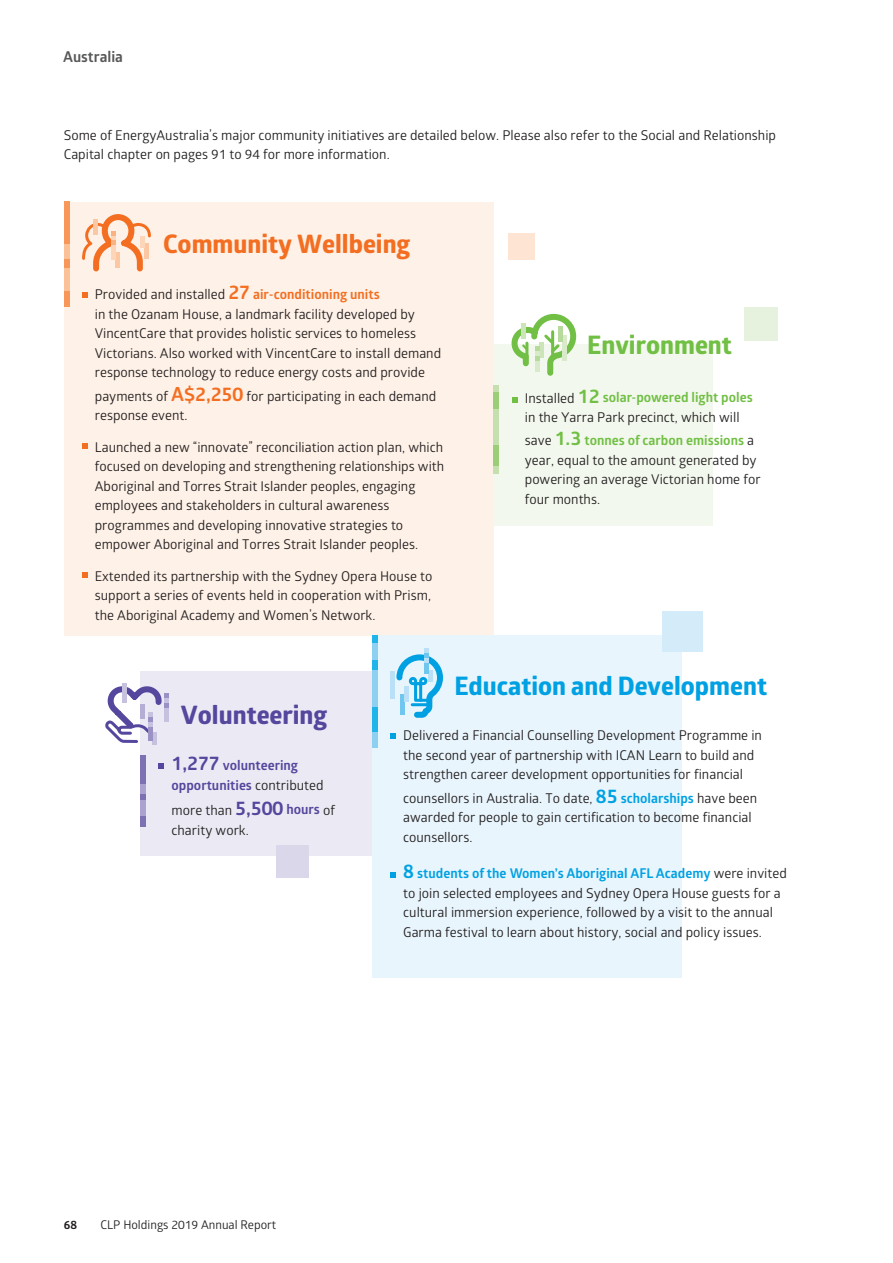
<style>
.page{position:relative;width:893px;height:1263px;background:#fff}
.page>*{position:absolute;margin:0;border:0;box-sizing:border-box;transform-origin:0 0}
.t1{font:700 25.5px "Globerx";color:#00a1e3}
.t2{font:700 25.5px "Globerx";color:#f36e21}
.t3{font:700 25.5px "Globerx";color:#54479d}
.t4{font:700 25.5px "Globerx";color:#71bf44}
.t5{font:700 15px "Glober";color:#57585a}
.t6{font:13.5px/19.5px "Glober";color:#231f20}
.t7{font:700 13.5px/20.1px "Glober";color:#54479d}
.t8{font:12px "Glober";color:#231f20}
.t9{font:700 12px "Glober";color:#231f20}
.s1{font-weight:700;font-size:19.5px;color:#f36e21}
.s2{font-weight:700;color:#f36e21}
.s3{font-weight:700;font-size:19.5px;color:#71bf44}
.s4{font-weight:700;color:#71bf44}
.s5{font-size:19.5px}
.s6{font-weight:400;color:#231f20}
.s7{font-weight:700;font-size:19.5px;color:#54479d}
.s8{font-weight:700;color:#54479d}
.s9{font-weight:700;font-size:19.5px;color:#00a1e3}
.s10{font-weight:700;color:#00a1e3}
</style>
<div class="page">
<div style="left:64px;top:202px;width:429px;height:433px;background:#fef1e7"></div>
<div style="left:64px;top:202px;width:6px;height:105px;background:#f7975a"></div>
<div style="left:64px;top:245px;width:6px;height:14px;background:#fbc197"></div>
<div style="left:64px;top:268px;width:6px;height:22px;background:#fbc197"></div>
<svg style="left:82px;top:214px;width:69px;height:58px"></svg>
<hr style="left:145px;top:242px;width:4px;height:16px;background:#fcc8a3">
<hr style="left:141px;top:237px;width:4px;height:11px;background:#fdd6ba">
<div style="left:508px;top:234px;width:26px;height:26px;background:#fee5d3"></div>
<div style="left:493px;top:344px;width:220px;height:181px;background:#f2f8ed"></div>
<div style="left:493px;top:385px;width:6px;height:88px;background:#9cce77"></div>
<div style="left:493px;top:466px;width:6px;height:7px;background:#c5e0ae"></div>
<svg style="left:493px;top:385px;width:6px;height:6px"></svg>
<div style="left:493px;top:409px;width:6px;height:36px;background:#c5e0ae"></div>
<div style="left:744px;top:308px;width:33px;height:33px;background:#e7f2de"></div>
<svg style="left:511px;top:313px;width:66px;height:63px"></svg>
<hr style="left:562px;top:336px;width:4px;height:25px;background:#d9eaca">
<hr style="left:558px;top:326px;width:4px;height:16px;background:#b6da9b">
<svg style="left:512px;top:397px;width:5px;height:5px"></svg>
<div style="left:140px;top:671px;width:232px;height:185px;background:#ebeaf4"></div>
<div style="left:276px;top:845px;width:33px;height:32px;background:#dbd7eb"></div>
<div style="left:140px;top:755px;width:6px;height:71px;background:#7d71b4"></div>
<div style="left:140px;top:784px;width:6px;height:10px;background:#aba2cf"></div>
<div style="left:140px;top:800px;width:6px;height:15px;background:#aba2cf"></div>
<svg style="left:105px;top:683px;width:63px;height:62px"></svg>
<svg style="left:159px;top:763px;width:5px;height:5px"></svg>
<svg style="left:82px;top:292px;width:5px;height:5px"></svg>
<svg style="left:82px;top:444px;width:5px;height:5px"></svg>
<svg style="left:82px;top:573px;width:5px;height:5px"></svg>
<div style="left:372px;top:635px;width:310px;height:343px;background:#e8f5fc"></div>
<div style="left:662px;top:611px;width:41px;height:41px;background:#d4ecf9"></div>
<div style="left:372px;top:635px;width:6px;height:112px;background:#1fb5ea"></div>
<div style="left:372px;top:643px;width:6px;height:16px;background:#8ed0f2"></div>
<div style="left:372px;top:670px;width:6px;height:37px;background:#8ed0f2"></div>
<div style="left:372px;top:732px;width:6px;height:15px;background:#8ed0f2"></div>
<hr style="left:390px;top:671px;width:4px;height:28px;background:#b9e0f6">
<svg style="left:394px;top:648px;width:49px;height:70px"></svg>
<svg style="left:390px;top:734px;width:5px;height:5px"></svg>
<svg style="left:390px;top:873px;width:5px;height:5px"></svg>
<p class="t5" style="left:63px;top:46px;width:61px">Australia</p>
<p class="t6" style="left:64px;top:124px;width:714px">Some of EnergyAustralia’s major community initiatives are detailed below. Please also refer to the Social and Relationship<br>Capital chapter on pages 91 to 94 for more information.</p>
<h1 class="t2" style="left:163px;top:226px;width:249px">Community Wellbeing</h1>
<p class="t6" style="left:95px;top:284px;width:348px">Provided and installed <span class="s1">27</span> <span class="s2">air-conditioning units<br></span>in the Ozanam House, a landmark facility developed by VincentCare that provides holistic services to homeless Victorians. Also worked with VincentCare to install demand response technology to reduce energy costs and provide</p>
<p class="t6" style="left:95px;top:386px;width:343px">payments of <span class="s1">A$2,250</span> for participating in each demand response event.</p>
<p class="t6" style="left:95px;top:436px;width:351px">Launched a new “innovate” reconciliation action plan, which focused on developing and strengthening relationships with Aboriginal and Torres Strait Islander peoples, engaging employees and stakeholders in cultural awareness programmes and developing innovative strategies to empower Aboriginal and Torres Strait Islander peoples.</p>
<p class="t6" style="left:95px;top:565px;width:339px;text-align:justify">Extended its partnership with the Sydney Opera House to support a series of events held in cooperation with Prism, the Aboriginal Academy and Women’s Network.</p>
<h1 class="t4" style="left:587px;top:326px;width:146px">Environment</h1>
<p class="t6" style="left:525px;top:386px;width:229px;line-height:20.1px">Installed <span class="s3">12</span> <span class="s4">solar-powered light poles </span>in the Yarra Park precinct, which will</p>
<p class="t6" style="left:525px;top:430px;width:237px">save <span class="s3">1.3</span> <span class="s4">tonnes of carbon emissions</span> a year, equal to the amount generated by powering an average Victorian home for four months.</p>
<h1 class="t3" style="left:181px;top:696px;width:148px">Volunteering</h1>
<p class="t7" style="left:172px;top:755px;width:154px"><span class="s5">1,277</span> volunteering opportunities <span class="s6">contributed</span></p>
<p class="t6" style="left:172px;top:799px;width:165px;line-height:20.1px">more than <span class="s7">5,500</span> <span class="s8">hours</span> of charity work.</p>
<h1 class="t1" style="left:454px;top:668px;width:314px">Education and Development</h1>
<p class="t6" style="left:403px;top:725px;width:360px">Delivered a Financial Counselling Development Programme in the second year of partnership with ICAN Learn to build and strengthen career development opportunities for financial</p>
<p class="t6" style="left:403px;top:787px;width:355px">counsellors in Australia. To date, <span class="s9">85</span> <span class="s10">scholarships</span> have been awarded for people to gain certification to become financial counsellors.</p>
<p class="t6" style="left:403px;top:863px;width:385px"><span class="s9">8</span> <span class="s10">students of the Women’s Aboriginal AFL Academy</span> were invited to join selected employees and Sydney Opera House guests for a cultural immersion experience, followed by a visit to the annual Garma festival to learn about history, social and policy issues.</p>
<p class="t9" style="left:64px;top:1217px;width:15px">68</p>
<p class="t8" style="left:100px;top:1217px;width:177px">CLP Holdings 2019 Annual Report</p>
</div>
